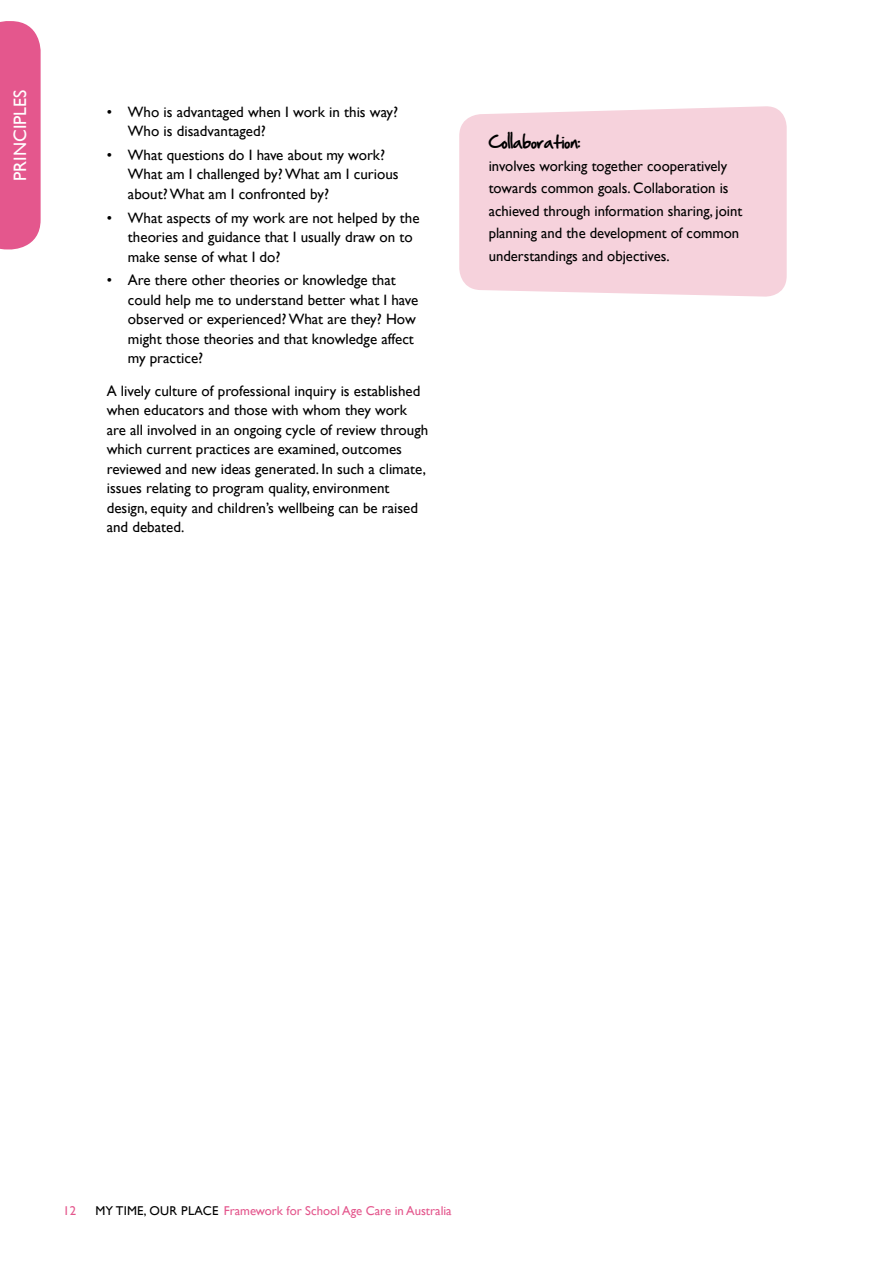
<style>
.page{position:relative;width:893px;height:1263px;background:#fff}
.page>*{position:absolute;margin:0;border:0;box-sizing:border-box;transform-origin:0 0}
.t1{font:18px "Gill Sans";color:#fff}
.t2{font:15px/19.5px "Gill Sans";color:#000}
.t3{font:15px "Hand Of Sean";color:#000}
.t4{font:12.75px "Gill Sans";color:#e4578d}
.s1{color:#000}
</style>
<div class="page">
<div style="left:459px;top:106px;width:328px;height:191px;background:#f6d2dc"></div>
<div style="left:0;top:21px;width:41px;height:228px;background:#e4578d"></div>
<p class="t1" style="left:10px;top:181px;width:93px;rotate:-90deg">PrINCIPLES</p>
<p class="t2" style="left:128px;top:102px;width:272px;text-indent:-21px">• Who is advantaged when I work in this way?<br>Who is disadvantaged?</p>
<p class="t2" style="left:128px;top:145px;width:272px;text-indent:-21px">• What questions do I have about my work?<br>What am I challenged by? What am I curious about? What am I confronted by?</p>
<p class="t2" style="left:128px;top:208px;width:293px;text-indent:-21px">• What aspects of my work are not helped by the theories and guidance that I usually draw on to make sense of what I do?</p>
<p class="t2" style="left:128px;top:271px;width:292px;text-indent:-21px">• Are there other theories or knowledge that could help me to understand better what I have observed or experienced? What are they? How might those theories and that knowledge affect my practice?</p>
<p class="t2" style="left:107px;top:381px;width:323px">A lively culture of professional inquiry is established when educators and those with whom they work are all involved in an ongoing cycle of review through which current practices are examined, outcomes reviewed and new ideas generated. In such a climate, issues relating to program quality, environment design, equity and children’s wellbeing can be raised and debated.</p>
<p class="t3" style="left:489px;top:129px;width:93px">Collaboration:</p>
<p class="t2" style="left:489px;top:154px;width:255px;line-height:22.5px">involves working together cooperatively towards common goals. Collaboration is achieved through information sharing, joint planning and the development of common understandings and objectives.</p>
<p class="t4" style="left:63px;top:1204px;width:15px">12</p>
<p class="t4" style="left:95px;top:1204px;width:358px"><span class="s1">MY TIME, OUR PLACE</span> Framework for School Age Care in Australia</p>
</div>
